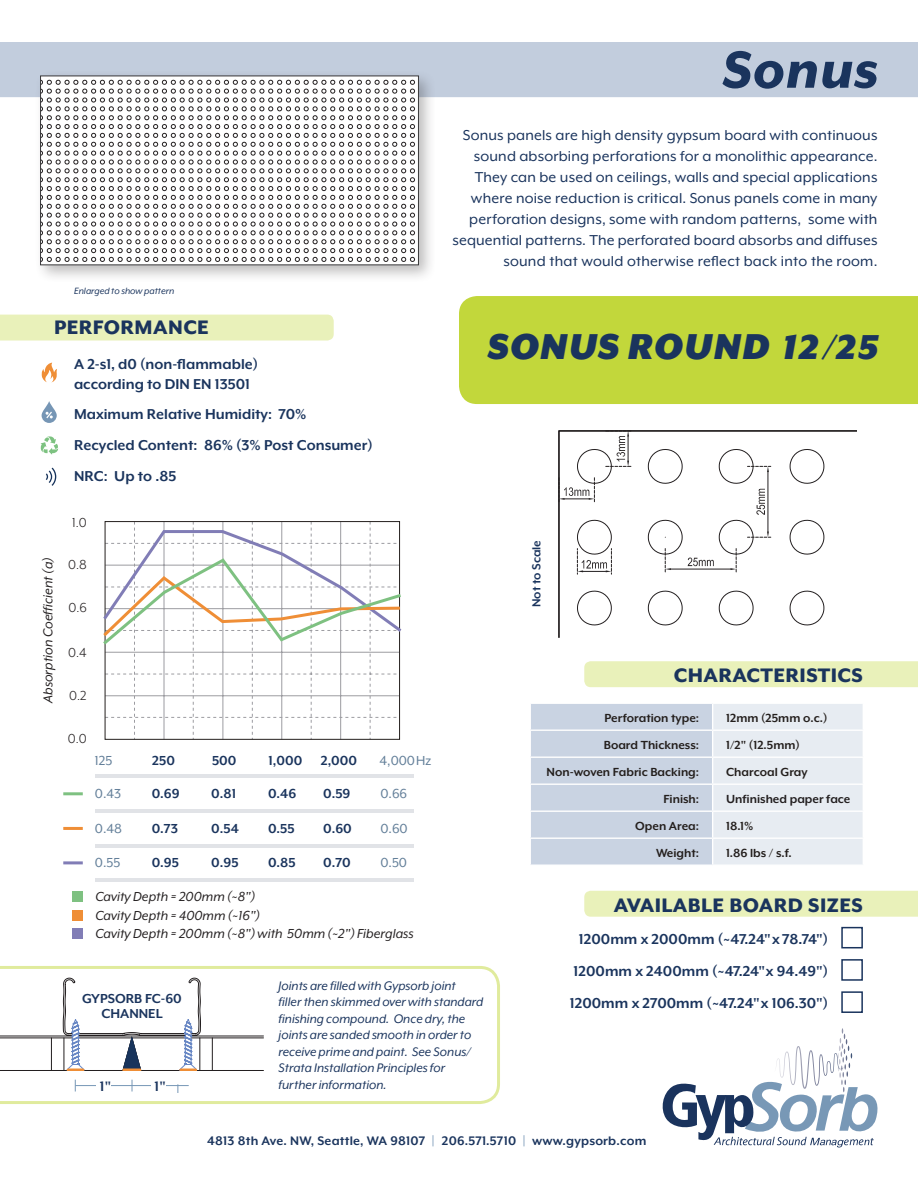
<style>
.page{position:relative;width:918px;height:1188px;background:#fff}
.page>*{position:absolute;margin:0;border:0;box-sizing:border-box;transform-origin:0 0}
.t1{font:italic 800 60px "Mr Eaves XL Mod OT";letter-spacing:.015em;color:#1a345d}
.t2{font:italic 900 41.4px "Mr Eaves XL Mod OT";letter-spacing:.015em;color:#1a345d}
.t3{font:800 22.5px "Mr Eaves XL Mod OT";letter-spacing:.02em;color:#1a345d}
.t4{font:16.5px/21px "Mr Eaves XL Mod OT";letter-spacing:.01em;color:#1a345d;text-align:right}
.t5{font:700 16.5px "Mr Eaves XL Mod OT";color:#1a345d}
.t6{font:700 15.75px "Mr Eaves XL Mod OT";color:#1a345d}
.t7{font:italic 15px/18.5px "Mr Eaves XL Mod OT";color:#231f20}
.t8{font:700 15px "Mr Eaves XL Mod OT";color:#1a345d}
.t9{font:15px "Mr Eaves XL Mod OT";color:#637f99}
.t10{font:15px "Mr Eaves XL Mod OT";color:#231f20}
.t11{font:italic 14.25px/16.5px "Mr Eaves XL Mod OT";color:#1a345d}
.t12{font:700 14.25px "Mr Eaves XL Mod OT";letter-spacing:.015em;color:#1a345d}
.t13{font:700 13.5px "Mr Eaves XL Mod OT";color:#241f1d}
.t14{font:700 13.5px "Mr Eaves XL Mod OT";color:#231f20}
.t15{font:700 13.5px "Mr Eaves XL Mod OT";color:#1a345d}
.t16{font:italic 10.5px "Mr Eaves XL Mod OT";color:#1a345d}
.s1{font-size:39.9px}
.s2{color:#7797b6}
</style>
<div class="page">
<div style="left:584px;top:891px;width:334px;height:26px;background:#e9f1ba"></div>
<div style="left:584px;top:661px;width:334px;height:26px;background:#e9f1ba"></div>
<div style="left:0;top:315px;width:334px;height:26px;background:#e9f1ba"></div>
<div style="left:0;top:42px;width:918px;height:55px;background:#c2cddd"></div>
<svg style="left:663px;top:1028px;width:215px;height:120px"></svg>
<svg style="left:530px;top:704px;width:333px;height:161px;background:#d8e0ea"></svg>
<div style="left:72px;top:891px;width:11px;height:11px;background:#7ec181"></div>
<div style="left:72px;top:910px;width:11px;height:11px;background:#ef8e36"></div>
<div style="left:72px;top:928px;width:11px;height:11px;background:#817db6"></div>
<hr style="left:95px;top:775px;width:318px;height:3px;background:#e1e3e7">
<hr style="left:95px;top:879px;width:318px;height:3px;background:#e1e3e7">
<hr style="left:63px;top:792px;width:20px;height:3px;background:#7ec181">
<hr style="left:63px;top:827px;width:20px;height:3px;background:#ef8e36">
<hr style="left:63px;top:861px;width:20px;height:3px;background:#817db6">
<hr style="left:95px;top:810px;width:318px;height:3px;background:#e1e3e7">
<hr style="left:95px;top:844px;width:318px;height:3px;background:#e1e3e7">
<svg style="left:103px;top:522px;width:299px;height:217px"></svg>
<div style="left:841px;top:927px;width:22px;height:21px;border:2px solid #1a345d"></div>
<div style="left:841px;top:959px;width:22px;height:22px;border:2px solid #1a345d"></div>
<div style="left:841px;top:991px;width:22px;height:22px;border:2px solid #1a345d"></div>
<div style="left:459px;top:296px;width:459px;height:108px;background:#c2d73b"></div>
<svg style="left:41px;top:362px;width:16px;height:21px"></svg>
<svg style="left:40px;top:436px;width:18px;height:19px"></svg>
<svg style="left:42px;top:401px;width:15px;height:22px"></svg>
<svg style="left:46px;top:468px;width:10px;height:18px"></svg>
<svg style="left:558px;top:430px;width:299px;height:207px"></svg>
<svg style="left:719px;top:586px;width:35px;height:44px"></svg>
<svg style="left:648px;top:586px;width:35px;height:44px"></svg>
<svg style="left:577px;top:586px;width:35px;height:44px"></svg>
<svg style="left:790px;top:444px;width:34px;height:45px"></svg>
<svg style="left:790px;top:586px;width:34px;height:44px"></svg>
<svg style="left:790px;top:515px;width:34px;height:44px"></svg>
<svg style="left:559px;top:431px;width:72px;height:71px"></svg>
<svg style="left:648px;top:444px;width:123px;height:128px"></svg>
<svg style="left:577px;top:515px;width:35px;height:59px"></svg>
<div style="left:35px;top:70px;width:402px;height:213px;background:#231f20;opacity:.3"></div>
<div style="left:41px;top:76px;width:377px;height:189px;background:#fff"></div>
<svg style="left:42px;top:80px;width:373px;height:182px"></svg>
<div style="left:40px;top:76px;width:379px;height:189px;border:1px solid #39383a"></div>
<svg style="left:0;top:966px;width:500px;height:138px"></svg>
<hr style="left:75px;top:1085px;width:114px;height:1px;background:#7797b6">
<div style="left:96px;top:1078px;width:15px;height:13px;background:#fff"></div>
<div style="left:151px;top:1078px;width:15px;height:13px;background:#fff"></div>
<svg style="left:0;top:978px;width:264px;height:93px"></svg>
<p class="t1" style="left:723px;top:40px;width:157px">Sonus</p>
<p class="t16" style="left:74px;top:285px;width:102px">Enlarged to show pattern</p>
<p class="t3" style="left:54px;top:316px;width:157px">PERFORMANCE</p>
<p class="t5" style="left:74px;top:356px;width:186px">A 2-s1, d0 (non-flammable)</p>
<p class="t5" style="left:74px;top:376px;width:178px">according to DIN EN 13501</p>
<p class="t5" style="left:74px;top:406px;width:234px">Maximum Relative Humidity: 70%</p>
<p class="t5" style="left:74px;top:437px;width:300px">Recycled Content: 86% (3% Post Consumer)</p>
<p class="t5" style="left:74px;top:467px;width:104px">NRC: Up to .85</p>
<p class="t10" style="left:72px;top:515px;width:16px">1.0</p>
<p class="t7" style="left:39px;top:703px;width:148px;rotate:-90deg">Absorption Coefficient (a)</p>
<p class="t10" style="left:68px;top:557px;width:20px">0.8</p>
<p class="t10" style="left:68px;top:600px;width:20px">0.6</p>
<p class="t10" style="left:68px;top:645px;width:20px">0.4</p>
<p class="t10" style="left:69px;top:688px;width:19px">0.2</p>
<p class="t10" style="left:68px;top:731px;width:20px">0.0</p>
<p class="t9" style="left:95px;top:753px;width:19px">125</p>
<p class="t8" style="left:152px;top:753px;width:24px">250</p>
<p class="t8" style="left:212px;top:753px;width:26px">500</p>
<p class="t8" style="left:268px;top:753px;width:90px">1,000 2,000</p>
<p class="t9" style="left:380px;top:753px;width:53px">4,000Hz</p>
<p class="t9" style="left:95px;top:786px;width:28px">0.43</p>
<p class="t8" style="left:152px;top:786px;width:29px">0.69</p>
<p class="t8" style="left:211px;top:786px;width:26px">0.81</p>
<p class="t8" style="left:268px;top:786px;width:30px">0.46</p>
<p class="t8" style="left:323px;top:786px;width:29px">0.59</p>
<p class="t9" style="left:381px;top:786px;width:28px">0.66</p>
<p class="t9" style="left:95px;top:821px;width:29px">0.48</p>
<p class="t8" style="left:152px;top:821px;width:28px">0.73</p>
<p class="t8" style="left:211px;top:821px;width:29px">0.54</p>
<p class="t8" style="left:268px;top:821px;width:28px">0.55</p>
<p class="t8" style="left:323px;top:821px;width:30px">0.60</p>
<p class="t9" style="left:381px;top:821px;width:29px">0.60</p>
<p class="t9" style="left:95px;top:855px;width:27px">0.55</p>
<p class="t8" style="left:152px;top:855px;width:29px">0.95</p>
<p class="t8" style="left:211px;top:855px;width:29px">0.95</p>
<p class="t8" style="left:268px;top:855px;width:29px">0.85</p>
<p class="t8" style="left:323px;top:855px;width:29px">0.70</p>
<p class="t9" style="left:381px;top:855px;width:28px">0.50</p>
<p class="t4" style="left:453px;top:125px;width:426px">Sonus panels are high density gypsum board with continuous sound absorbing perforations for a monolithic appearance.<br>They can be used on ceilings, walls and special applications where noise reduction is critical. Sonus panels come in many perforation designs, some with random patterns, some with sequential patterns. The perforated board absorbs and diffuses sound that would otherwise reflect back into the room.</p>
<p class="t2" style="left:488px;top:326px;width:392px">SONUS ROUND <span class="s1">12/25</span></p>
<p class="t15" style="left:530px;top:607px;width:69px;rotate:-90deg">Not to Scale</p>
<p class="t3" style="left:674px;top:664px;width:191px">CHARACTERISTICS</p>
<p class="t13" style="left:604px;top:711px;width:96px">Perforation type:</p>
<p class="t13" style="left:726px;top:711px;width:103px">12mm (25mm o.c.)</p>
<p class="t13" style="left:604px;top:738px;width:97px">Board Thickness:</p>
<p class="t13" style="left:726px;top:738px;width:75px">1/2" (12.5mm)</p>
<p class="t13" style="left:547px;top:765px;width:154px">Non-woven Fabric Backing:</p>
<p class="t13" style="left:726px;top:765px;width:83px">Charcoal Gray</p>
<p class="t13" style="left:663px;top:792px;width:37px">Finish:</p>
<p class="t14" style="left:726px;top:792px;width:126px">Unfinished paper face</p>
<p class="t13" style="left:635px;top:819px;width:65px">Open Area:</p>
<p class="t13" style="left:726px;top:819px;width:29px">18.1%</p>
<p class="t13" style="left:656px;top:846px;width:45px">Weight:</p>
<p class="t13" style="left:726px;top:846px;width:67px">1.86 lbs / s.f.</p>
<p class="t7" style="left:95px;top:888px;width:320px">Cavity Depth = 200mm (~8")<br>Cavity Depth = 400mm (~16")<br>Cavity Depth = 200mm (~8") with 50mm (~2") Fiberglass</p>
<p class="t8" style="left:82px;top:991px;width:101px">GYPSORB FC-60</p>
<p class="t8" style="left:101px;top:1006px;width:63px">CHANNEL</p>
<p class="t6" style="left:100px;top:1078px;width:13px">1"</p>
<p class="t6" style="left:155px;top:1078px;width:13px">1"</p>
<p class="t11" style="left:279px;top:977px;width:206px">Joints are filled with Gypsorb joint<br>filler then skimmed over with standard finishing compound. Once dry, the joints are sanded smooth in order to receive prime and paint. See Sonus/ Strata Installation Principles for further information.</p>
<p class="t3" style="left:614px;top:894px;width:251px">AVAILABLE BOARD SIZES</p>
<p class="t5" style="left:579px;top:931px;width:251px">1200mm x 2000mm (~47.24" x 78.74")</p>
<p class="t5" style="left:574px;top:963px;width:256px">1200mm x 2400mm (~47.24" x 94.49")</p>
<p class="t5" style="left:570px;top:995px;width:260px">1200mm x 2700mm (~47.24" x 106.30")</p>
<p class="t12" style="left:207px;top:1134px;width:441px">4813 8th Ave. NW, Seattle, WA 98107 <span class="s2">|</span> 206.571.5710 <span class="s2">|</span> www.gypsorb.com</p>
</div>
